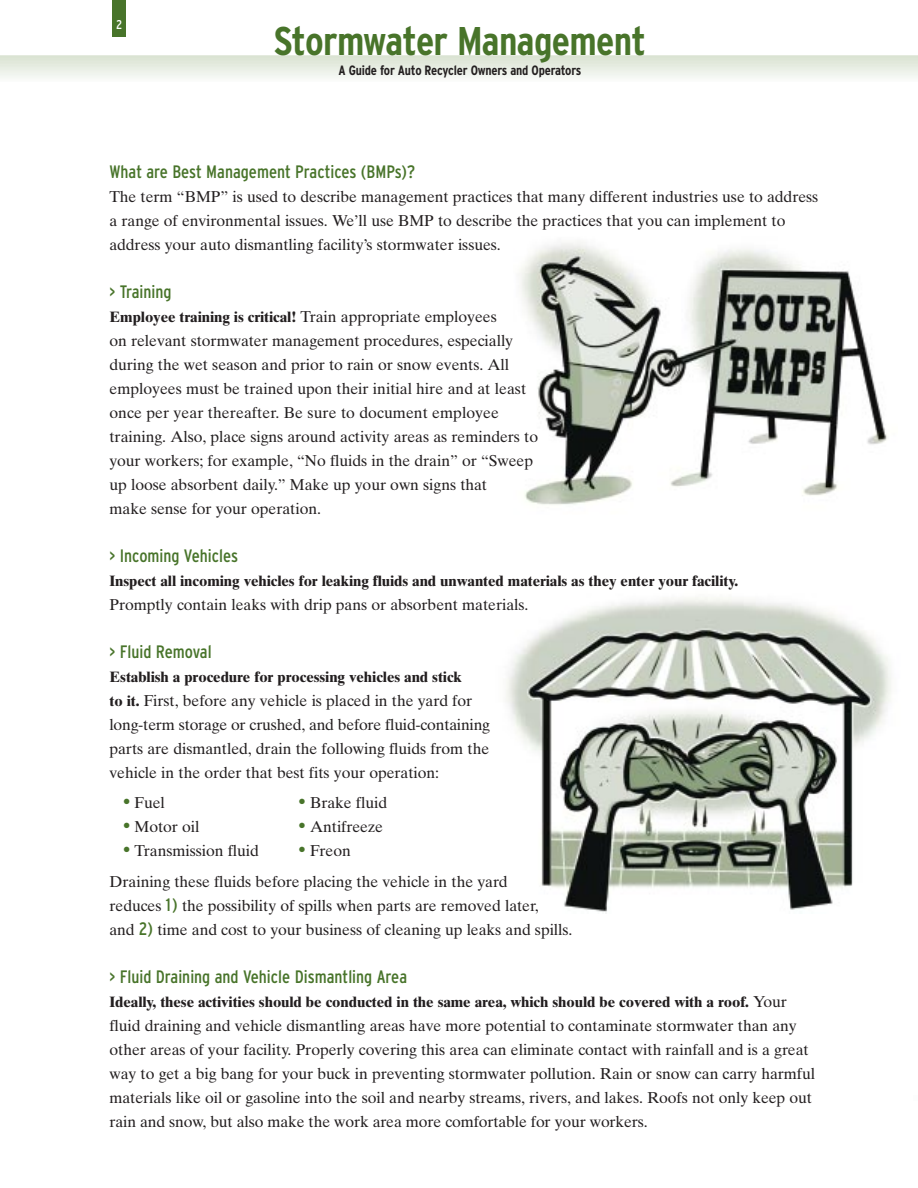
<style>
.page{position:relative;width:918px;height:1188px;background:#fff}
.page>*{position:absolute;margin:0;border:0;box-sizing:border-box;transform-origin:0 0}
.t1{font:700 condensed 40.05px "Interstate";letter-spacing:-.015em;color:#48742a}
.t2{font:condensed 18px "Interstate";color:#48742a}
.t3{font:15.75px/24px "Times Ten";letter-spacing:-.005em;color:#231f20}
.t4{font:700 15px "Times Ten";letter-spacing:-.005em;color:#231f20}
.t5{font:700 condensed 13.5px "Interstate";letter-spacing:-.015em;color:#231f20}
.t6{font:condensed 12.75px "Interstate";color:#fff}
.s1{font-weight:400;font-size:15.75px}
.s2{font-weight:700;font-size:15px}
.s3{font-family:"Interstate";font-stretch:condensed;font-size:18px;color:#48742a}
</style>
<div class="page">
<img style="left:521px;top:242px;width:367px;height:263px">
<img style="left:506px;top:597px;width:385px;height:315px">
<hr style="left:0;top:77px;width:918px;height:4px;background:#f8faf7">
<hr style="left:0;top:75px;width:918px;height:4px;background:#f2f6f1">
<hr style="left:0;top:73px;width:918px;height:4px;background:#f0f5ed">
<hr style="left:0;top:71px;width:918px;height:4px;background:#edf1e9">
<hr style="left:0;top:68px;width:918px;height:4px;background:#edf1e9">
<hr style="left:0;top:66px;width:918px;height:4px;background:#e9efe5">
<hr style="left:0;top:63px;width:918px;height:4px;background:#e5ebdf">
<hr style="left:0;top:60px;width:918px;height:4px;background:#e1e8db">
<hr style="left:0;top:57px;width:918px;height:4px;background:#dde5d6">
<hr style="left:0;top:55px;width:918px;height:3px;background:#d1dcc7">
<div style="left:112px;top:0;width:14px;height:37px;background:#48742a"></div>
<p class="t6" style="left:116px;top:20px;width:8px">2</p>
<h1 class="t1" style="left:274px;top:26px;width:374px">Stormwater Management</h1>
<p class="t5" style="left:339px;top:65px;width:244px">A Guide for Auto Recycler Owners and Operators</p>
<p class="t2" style="left:110px;top:165px;width:307px">What are Best Management Practices (BMPs)?</p>
<p class="t3" style="left:110px;top:186px;width:710px">The term “BMP” is used to describe management practices that many different industries use to address a range of environmental issues. We’ll use BMP to describe the practices that you can implement to address your auto dismantling facility’s stormwater issues.</p>
<p class="t2" style="left:110px;top:285px;width:64px">&gt; Training</p>
<p class="t4" style="left:110px;top:311px;width:389px">Employee training is critical! <span class="s1">Train appropriate employees</span></p>
<p class="t3" style="left:109px;top:330px;width:430px">on relevant stormwater management procedures, especially during the wet season and prior to rain or snow events. All employees must be trained upon their initial hire and at least once per year thereafter. Be sure to document employee training. Also, place signs around activity areas as reminders to your workers; for example, “No fluids in the drain” or “Sweep up loose absorbent daily.” Make up your own signs that<br>make sense for your operation.</p>
<p class="t2" style="left:110px;top:549px;width:130px">&gt; Incoming Vehicles</p>
<p class="t4" style="left:110px;top:575px;width:630px">Inspect all incoming vehicles for leaking fluids and unwanted materials as they enter your facility.</p>
<p class="t3" style="left:110px;top:594px;width:420px">Promptly contain leaks with drip pans or absorbent materials.</p>
<p class="t2" style="left:110px;top:645px;width:104px">&gt; Fluid Removal</p>
<p class="t4" style="left:110px;top:671px;width:354px">Establish a procedure for processing vehicles and stick</p>
<p class="t3" style="left:109px;top:690px;width:382px"><span class="s2">to it.</span> First, before any vehicle is placed in the yard for long-term storage or crushed, and before fluid-containing parts are dismantled, drain the following fluids from the vehicle in the order that best fits your operation:</p>
<p class="t3" style="left:123px;top:793px;width:43px"><span class="s3">•</span> Fuel</p>
<p class="t3" style="left:298px;top:793px;width:90px"><span class="s3">•</span> Brake fluid</p>
<p class="t3" style="left:123px;top:817px;width:78px"><span class="s3">•</span> Motor oil</p>
<p class="t3" style="left:298px;top:817px;width:86px"><span class="s3">•</span> Antifreeze</p>
<p class="t3" style="left:123px;top:841px;width:137px"><span class="s3">•</span> Transmission fluid</p>
<p class="t3" style="left:110px;top:837px;width:400px;line-height:30.5px;text-indent:189px"><span class="s3">•</span> Freon<br>Draining these fluids before placing the vehicle in the yard</p>
<p class="t3" style="left:109px;top:895px;width:465px">reduces <span class="s3">1)</span> the possibility of spills when parts are removed later,<br>and <span class="s3">2)</span> time and cost to your business of cleaning up leaks and spills.</p>
<p class="t2" style="left:110px;top:970px;width:299px">&gt; Fluid Draining and Vehicle Dismantling Area</p>
<p class="t4" style="left:110px;top:996px;width:679px">Ideally, these activities should be conducted in the same area, which should be covered with a roof. <span class="s1">Your</span></p>
<p class="t3" style="left:110px;top:1015px;width:707px">fluid draining and vehicle dismantling areas have more potential to contaminate stormwater than any other areas of your facility. Properly covering this area can eliminate contact with rainfall and is a great way to get a big bang for your buck in preventing stormwater pollution. Rain or snow can carry harmful materials like oil or gasoline into the soil and nearby streams, rivers, and lakes. Roofs not only keep out rain and snow, but also make the work area more comfortable for your workers.</p>
</div>
